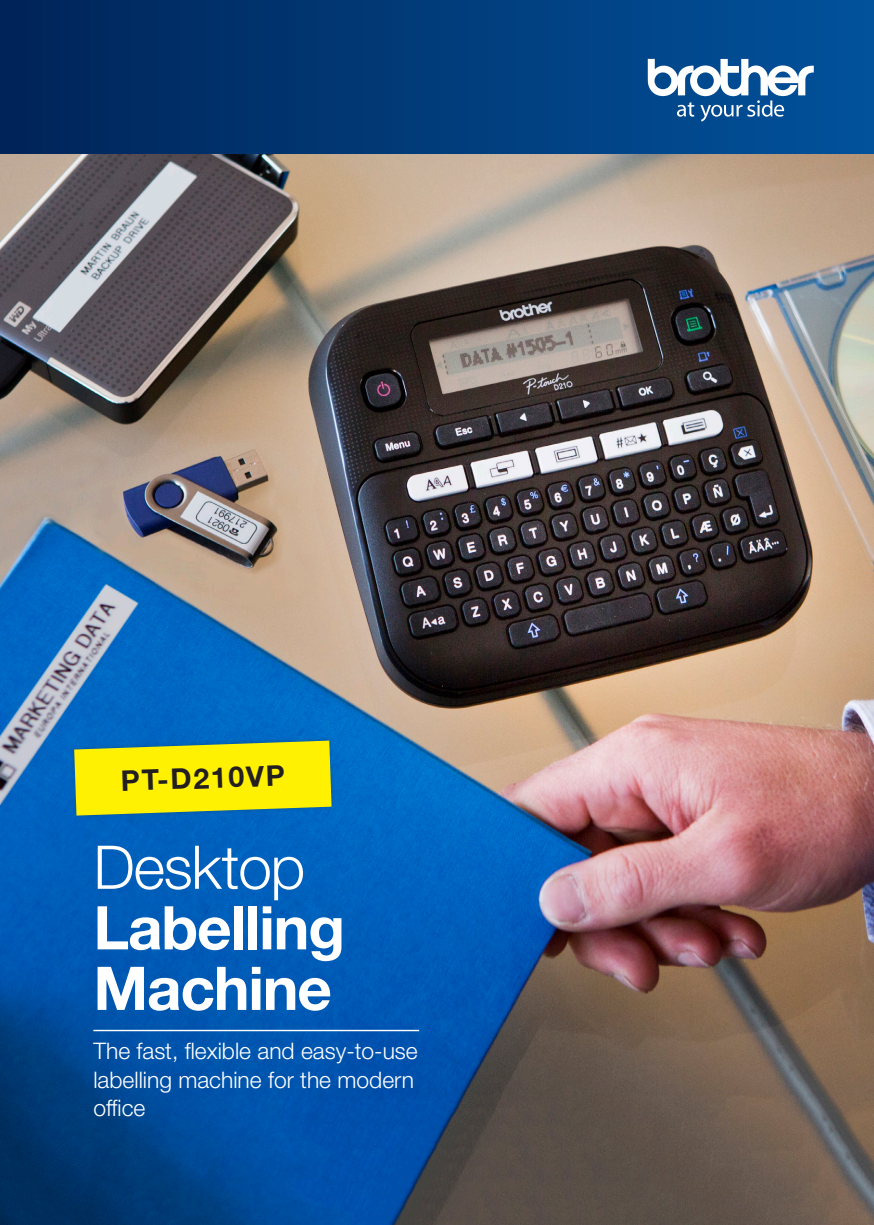
<style>
.page{position:relative;width:874px;height:1225px;background:#fff}
.page>*{position:absolute;margin:0;border:0;box-sizing:border-box;transform-origin:0 0}
.t1{font:700 60.2px/60.6px "Helvetica Neue LT Std";letter-spacing:-.02em;color:#fff}
.t2{font:700 28.6px "Helvetica Neue LT Std";color:#231f20}
.t3{font:300 22.8px/28.6px "Helvetica Neue LT Std";color:#fff}
.s1{font-weight:300}
</style>
<div class="page">
<img style="left:0;top:154px;width:873px;height:1071px">
<div style="left:0;top:0;width:873px;height:154px;background:linear-gradient(to right,#002459,#01529c)"></div>
<svg style="left:647px;top:59px;width:166px;height:63px"></svg>
<hr style="left:93px;top:1029px;width:326px;height:2px;background:#fff">
<div style="left:70px;top:736px;width:265px;height:83px;background:#0065c0"></div>
<svg style="left:74px;top:740px;width:257px;height:75px;background:#dfdf18"></svg>
<p class="t2" style="left:120px;top:763px;width:165px;rotate:-2deg">PT-D210VP</p>
<p class="t1" style="left:93px;top:835px;width:253px"><span class="s1">Desktop<br></span>Labelling<br>Machine</p>
<p class="t3" style="left:93px;top:1036px;width:326px">The fast, flexible and easy-to-use labelling machine for the modern office</p>
</div>
